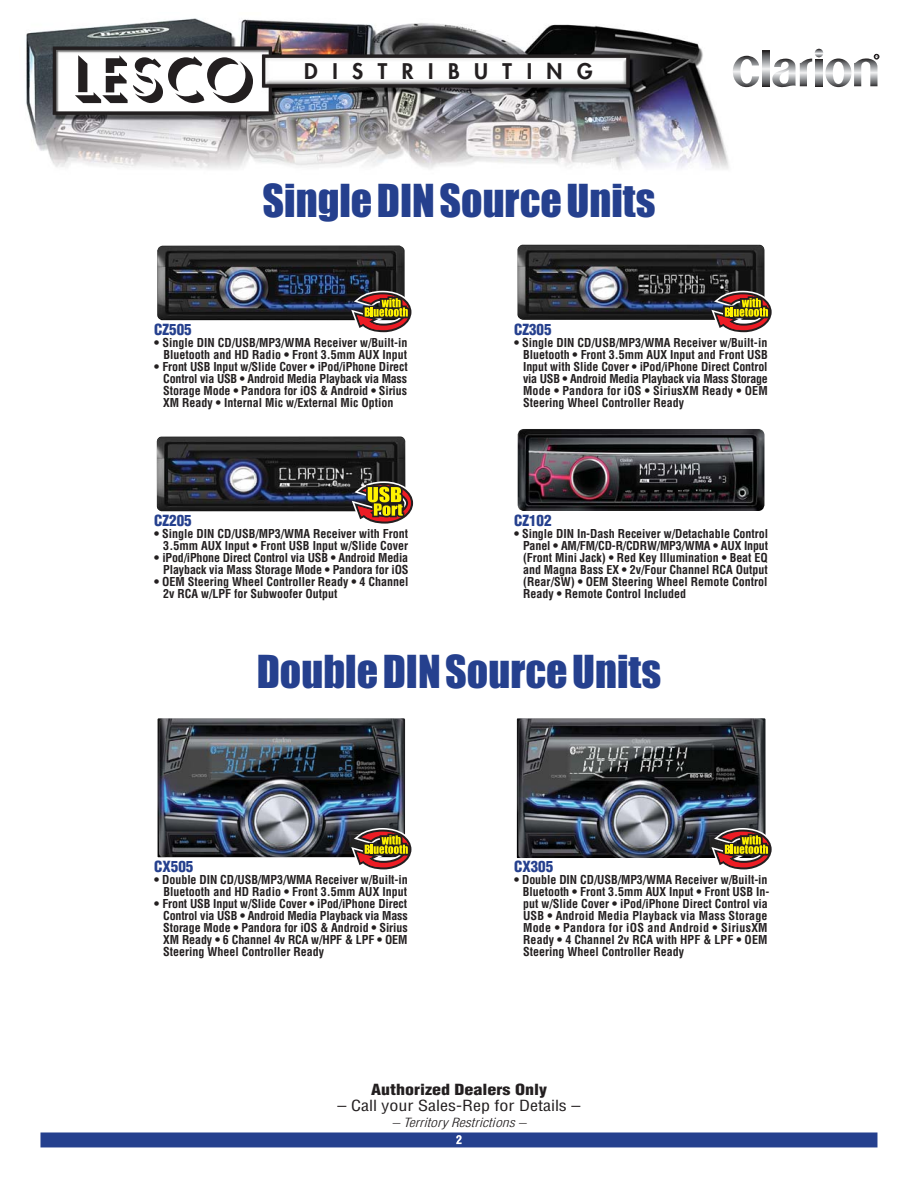
<style>
.page{position:relative;width:918px;height:1188px;background:#fff}
.page>*{position:absolute;margin:0;border:0;box-sizing:border-box;transform-origin:0 0}
.t1{font:63px "Umbra";color:#231f20}
.t2{font:42px "Impact";color:#25408e}
.t3{font:800 21px "Futura";letter-spacing:.695em;color:#231f20}
.t4{font:900 condensed 15px "Helvetica";color:#25408e}
.t5{font:condensed 15px "Helvetica";color:#231f20;scale:1.2 1}
.t6{font:900 condensed 15px "Helvetica";color:#231f20;scale:1.2 1}
.t7{font:italic 300 condensed 12.45px "Helvetica";color:#231f20;scale:1.25 1}
.t8{font:700 condensed 12px/12px "Helvetica";color:#231f20;text-align:right}
</style>
<div class="page">
<img style="left:26px;top:18px;width:703px;height:151px">
<svg style="left:53px;top:47px;width:576px;height:68px"></svg>
<svg style="left:762px;top:51px;width:7px;height:35px"></svg>
<svg style="left:733px;top:56px;width:26px;height:31px"></svg>
<svg style="left:772px;top:49px;width:107px;height:38px"></svg>
<svg style="left:40px;top:1132px;width:837px;height:15px;background:#2d4792"></svg>
<img style="left:158px;top:718px;width:247px;height:139px">
<svg style="left:351px;top:828px;width:61px;height:42px"></svg>
<img style="left:517px;top:718px;width:249px;height:140px">
<svg style="left:711px;top:828px;width:61px;height:42px"></svg>
<img style="left:157px;top:245px;width:248px;height:75px">
<svg style="left:351px;top:291px;width:61px;height:42px"></svg>
<img style="left:517px;top:244px;width:248px;height:76px">
<svg style="left:711px;top:291px;width:61px;height:42px"></svg>
<img style="left:157px;top:436px;width:249px;height:76px">
<svg style="left:352px;top:481px;width:62px;height:43px"></svg>
<img style="left:518px;top:429px;width:247px;height:82px;border-radius:6px">
<p class="t1" style="left:72px;top:37px;width:185px">LESCO</p>
<p class="t3" style="left:304px;top:61px;width:290px">DISTRIBUTING</p>
<p class="t2" style="left:263px;top:187px;width:394px">Single DIN Source Units</p>
<p class="t4" style="left:154px;top:324px;width:39px">CZ505</p>
<p class="t8" style="left:154px;top:338px;width:255px">• Single DIN CD/USB/MP3/WMA Receiver w/Built-in<br>Bluetooth and HD Radio • Front 3.5mm AUX Input</p>
<p class="t8" style="left:163px;top:362px;width:246px;text-align:justify;text-indent:-9px">• Front USB Input w/Slide Cover • iPod/iPhone Direct Control via USB • Android Media Playback via Mass Storage Mode • Pandora for iOS &amp; Android • Sirius XM Ready • Internal Mic w/External Mic Option</p>
<p class="t4" style="left:154px;top:515px;width:39px">CZ205</p>
<p class="t8" style="left:154px;top:529px;width:255px">• Single DIN CD/USB/MP3/WMA Receiver with Front<br>3.5mm AUX Input • Front USB Input w/Slide Cover</p>
<p class="t8" style="left:154px;top:553px;width:256px">• iPod/iPhone Direct Control via USB • Android Media<br>Playback via Mass Storage Mode • Pandora for iOS</p>
<p class="t8" style="left:163px;top:577px;width:247px;text-align:left;text-indent:-9px">• OEM Steering Wheel Controller Ready • 4 Channel<br>2v RCA w/LPF for Subwoofer Output</p>
<p class="t4" style="left:514px;top:324px;width:39px">CZ305</p>
<p class="t8" style="left:523px;top:338px;width:246px;text-align:justify;text-indent:-9px">• Single DIN CD/USB/MP3/WMA Receiver w/Built-in Bluetooth • Front 3.5mm AUX Input and Front USB Input with Slide Cover • iPod/iPhone Direct Control via USB • Android Media Playback via Mass Storage Mode • Pandora for iOS • SiriusXM Ready • OEM Steering Wheel Controller Ready</p>
<p class="t4" style="left:514px;top:515px;width:39px">CZ102</p>
<p class="t8" style="left:523px;top:529px;width:247px;text-align:justify;text-indent:-9px">• Single DIN In-Dash Receiver w/Detachable Control Panel • AM/FM/CD-R/CDRW/MP3/WMA • AUX Input (Front Mini Jack) • Red Key Illumination • Beat EQ and Magna Bass EX • 2v/Four Channel RCA Output (Rear/SW) • OEM Steering Wheel Remote Control Ready • Remote Control Included</p>
<p class="t2" style="left:257px;top:658px;width:406px">Double DIN Source Units</p>
<p class="t4" style="left:154px;top:861px;width:41px">CX505</p>
<p class="t8" style="left:154px;top:875px;width:255px">• Double DIN CD/USB/MP3/WMA Receiver w/Built-in<br>Bluetooth and HD Radio • Front 3.5mm AUX Input</p>
<p class="t8" style="left:163px;top:899px;width:246px;text-align:justify;text-indent:-9px">• Front USB Input w/Slide Cover • iPod/iPhone Direct Control via USB • Android Media Playback via Mass Storage Mode • Pandora for iOS &amp; Android • Sirius XM Ready • 6 Channel 4v RCA w/HPF &amp; LPF • OEM Steering Wheel Controller Ready</p>
<p class="t4" style="left:514px;top:861px;width:41px">CX305</p>
<p class="t8" style="left:523px;top:875px;width:248px;text-align:left;text-indent:-9px">• Double DIN CD/USB/MP3/WMA Receiver w/Built-in Bluetooth • Front 3.5mm AUX Input • Front USB In&shy;put w/Slide Cover • iPod/iPhone Direct Control via USB • Android Media Playback via Mass Storage Mode • Pandora for iOS and Android • SiriusXM Ready • 4 Channel 2v RCA with HPF &amp; LPF • OEM Steering Wheel Controller Ready</p>
<p class="t6" style="left:371px;top:1084px;width:148px">Authorized Dealers Only</p>
<p class="t5" style="left:338px;top:1100px;width:204px">– Call your Sales-Rep for Details –</p>
<p class="t7" style="left:392px;top:1118px;width:109px">– Territory Restrictions –</p>
</div>
